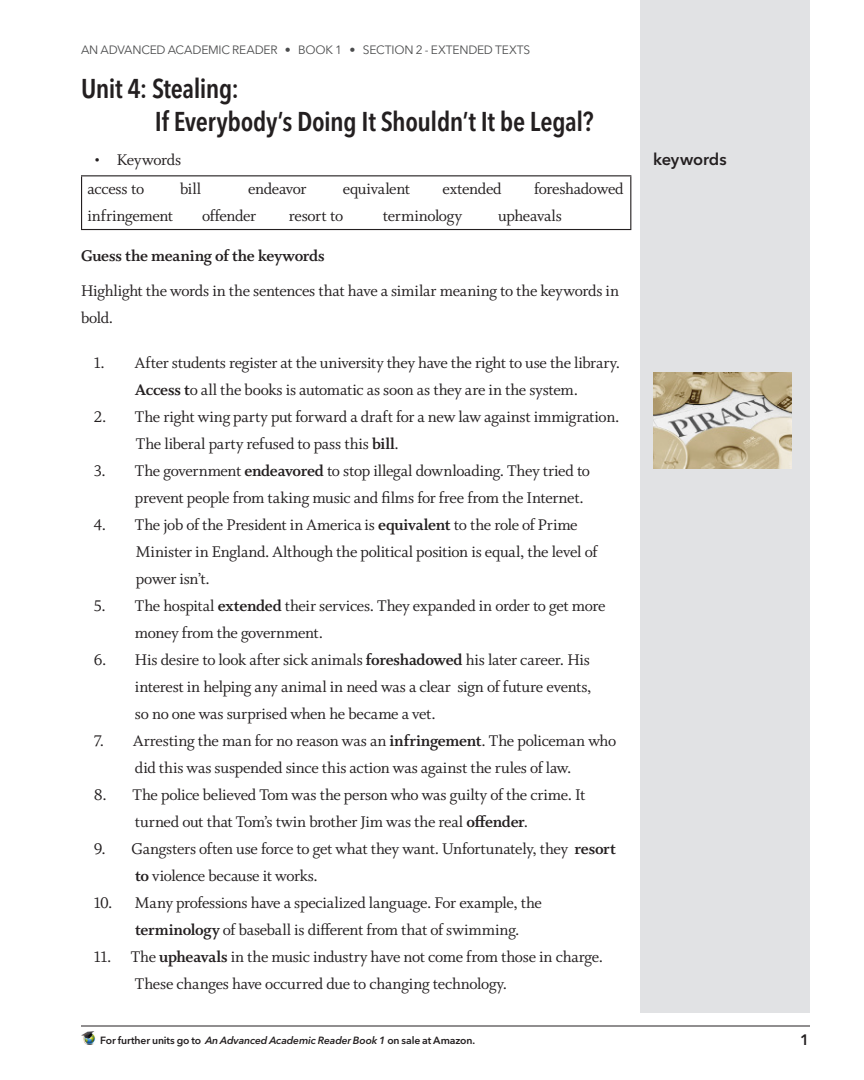
<style>
.page{position:relative;width:864px;height:1080px;background:#fff}
.page>*{position:absolute;margin:0;border:0;box-sizing:border-box;transform-origin:0 0}
.t1{font:600 condensed 27px/32.4px "Avenir Next LT Pro";letter-spacing:-.015em;color:#231f20}
.First_Line_Under_the{font:17.25px/27px "Whitman Roman LF";letter-spacing:-.015em;color:#231f20}
.t2{font:17.25px "Whitman Bold LF";letter-spacing:-.015em;color:#231f20}
.t3{font:600 16.5px "Avenir Next LT Pro";letter-spacing:-.005em;color:#231f20}
.t4{font:600 15px "Avenir Next LT Pro";color:#231f20}
.t5{font:12px "Avenir Next LT Pro";letter-spacing:-.015em;color:#4b4c4d}
.t6{font:600 10.35px "Avenir Next LT Pro";letter-spacing:-.01em;color:#231f20}
.s1{font-family:"Whitman Bold LF"}
.s2{font-style:italic}
</style>
<div class="page">
<hr style="left:81px;top:1026px;width:729px;height:1px;background:#231f20">
<img style="left:81px;top:1032px;width:15px;height:13px">
<div style="left:641px;top:0;width:169px;height:1013px;background:#e1e2e4"></div>
<hr style="left:81px;top:175px;width:550px;height:1px;background:#231f20">
<hr style="left:81px;top:176px;width:1px;height:53px;background:#231f20">
<hr style="left:630px;top:176px;width:1px;height:53px;background:#231f20">
<hr style="left:81px;top:229px;width:550px;height:1px;background:#231f20">
<img style="left:653px;top:372px;width:139px;height:97px">
<p class="t5" style="left:81px;top:43px;width:451px">AN ADVANCED ACADEMIC READER • BOOK 1 • SECTION 2 - EXTENDED TEXTS</p>
<p class="t1" style="left:155px;top:72px;width:440px;text-indent:-74px">Unit 4: Stealing:<br>If Everybody’s Doing It Shouldn’t It be Legal?</p>
<p class="First_Line_Under_the" style="left:94px;top:147px;width:89px">• Keywords</p>
<p class="First_Line_Under_the" style="left:88px;top:175px;width:58px">access to</p>
<p class="First_Line_Under_the" style="left:180px;top:175px;width:22px">bill</p>
<p class="First_Line_Under_the" style="left:248px;top:175px;width:60px">endeavor</p>
<p class="First_Line_Under_the" style="left:343px;top:175px;width:69px">equivalent</p>
<p class="First_Line_Under_the" style="left:442px;top:175px;width:61px">extended</p>
<p class="First_Line_Under_the" style="left:534px;top:175px;width:91px">foreshadowed</p>
<p class="First_Line_Under_the" style="left:88px;top:202px;width:87px">infringement</p>
<p class="First_Line_Under_the" style="left:202px;top:202px;width:56px">offender</p>
<p class="First_Line_Under_the" style="left:289px;top:202px;width:56px">resort to</p>
<p class="First_Line_Under_the" style="left:383px;top:202px;width:81px">terminology</p>
<p class="First_Line_Under_the" style="left:498px;top:202px;width:65px">upheavals</p>
<p class="t2" style="left:81px;top:246px;width:245px">Guess the meaning of the keywords</p>
<p class="First_Line_Under_the" style="left:81px;top:278px;width:540px">Highlight the words in the sentences that have a similar meaning to the keywords in bold.</p>
<p class="First_Line_Under_the" style="left:94px;top:350px;width:528px;text-align:center">1. After students register at the university they have the right to use the library.<br><span class="s1">Access t</span>o all the books is automatic as soon as they are in the system.</p>
<p class="First_Line_Under_the" style="left:136px;top:404px;width:485px;text-indent:-42px">2. The right wing party put forward a draft for a new law against immigration.<br>The liberal party refused to pass this <span class="s1">bill</span>.</p>
<p class="First_Line_Under_the" style="left:135px;top:458px;width:457px;text-indent:-41px">3. The government <span class="s1">endeavored</span> to stop illegal downloading. They tried to prevent people from taking music and films for free from the Internet.</p>
<p class="First_Line_Under_the" style="left:136px;top:512px;width:463px;text-indent:-42px">4. The job of the President in America is <span class="s1">equivalent</span> to the role of Prime<br>Minister in England. Although the political position is equal, the level of</p>
<p class="First_Line_Under_the" style="left:136px;top:566px;width:75px">power isn’t.</p>
<p class="First_Line_Under_the" style="left:135px;top:593px;width:472px;text-indent:-41px">5. The hospital <span class="s1">extended</span> their services. They expanded in order to get more money from the government.</p>
<p class="First_Line_Under_the" style="left:94px;top:647px;width:499px;text-align:right">6. His desire to look after sick animals <span class="s1">foreshadowed</span> his later career. His interest in helping any animal in need was a clear sign of future events,</p>
<p class="First_Line_Under_the" style="left:135px;top:701px;width:302px">so no one was surprised when he became a vet.</p>
<p class="First_Line_Under_the" style="left:94px;top:728px;width:524px;text-align:center">7. Arresting the man for no reason was an <span class="s1">infringement</span>. The policeman who did this was suspended since this action was against the rules of law.</p>
<p class="First_Line_Under_the" style="left:135px;top:782px;width:452px;text-indent:-41px">8. The police believed Tom was the person who was guilty of the crime. It turned out that Tom’s twin brother Jim was the real <span class="s1">offender</span>.</p>
<p class="First_Line_Under_the" style="left:135px;top:836px;width:482px;text-indent:-41px">9. Gangsters often use force to get what they want. Unfortunately, they <span class="s1">resort to</span> violence because it works.</p>
<p class="First_Line_Under_the" style="left:135px;top:890px;width:409px;text-indent:-41px">10. Many professions have a specialized language. For example, the <span class="s1">terminology</span> of baseball is different from that of swimming.</p>
<p class="First_Line_Under_the" style="left:135px;top:944px;width:470px;text-indent:-41px">11. The <span class="s1">upheavals</span> in the music industry have not come from those in charge.<br>These changes have occurred due to changing technology.</p>
<p class="t3" style="left:653px;top:150px;width:75px">keywords</p>
<p class="t6" style="left:100px;top:1034px;width:377px">For further units go to <span class="s2">An Advanced Academic Reader Book 1</span> on sale at Amazon.</p>
<p class="t4" style="left:800px;top:1030px;width:11px">1</p>
</div>
